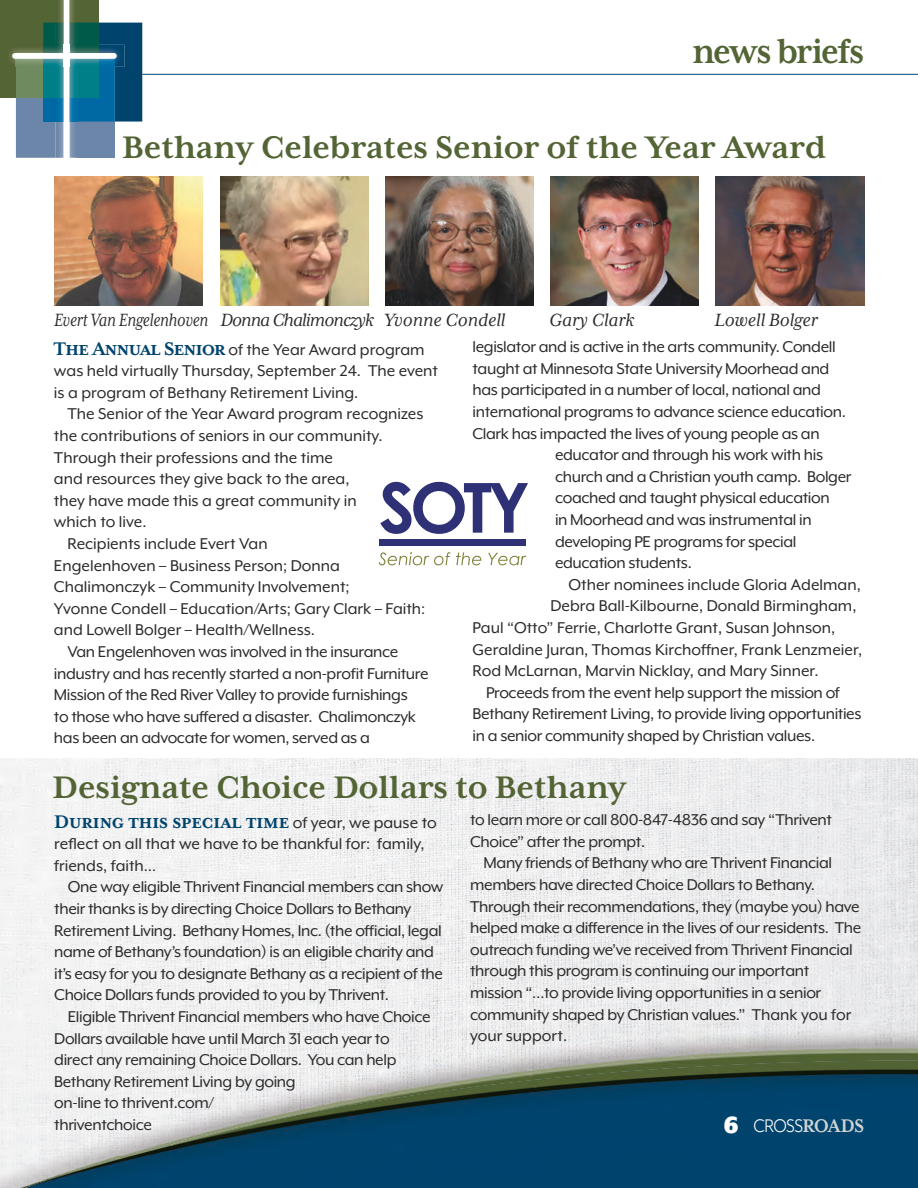
<style>
.page{position:relative;width:918px;height:1188px;background:#fff}
.page>*{position:absolute;margin:0;border:0;box-sizing:border-box;transform-origin:0 0}
.t1{font:700 39px "Mrs Eaves XL Serif OT";color:#536435;scale:.93 1}
.t2{font:700 35.85px "Mrs Eaves XL Serif OT";letter-spacing:.01em;color:#536435}
.t3{font:700 21px "Mrs Eaves XL Serif OT";color:#00446e}
.t4{font:21px "Mr Eaves XL Mod OT";letter-spacing:-.03em;color:#fff;scale:.93 1}
.t5{font:italic 20.4px "Mrs Eaves XL Serif OT";letter-spacing:-.01em;color:#2b292a;scale:.85 1}
.t6{font:italic 20.4px "Mrs Eaves XL Serif OT";letter-spacing:-.01em;color:#2b292a}
.t7{font:18px/21.6px "Mr Eaves XL Mod OT";letter-spacing:-.02em;color:#2b292a}
.t8{font:18px/21.6px "Mr Eaves XL Mod OT";color:#2b292a}
.s1{font-family:"Mrs Eaves XL Serif OT";font-weight:700;font-size:21px;color:#00446e}
.s2{font-family:"Mr Eaves XL Mod OT";font-weight:400;font-size:18px;color:#2b292a}
.s3{font-weight:900;font-size:27px}
.s4{font-family:"Mrs Eaves XL Serif OT";font-weight:700;color:#d2d3d5}
</style>
<div class="page">
<img style="left:0;top:758px;width:918px;height:263px">
<div style="left:0;top:1021px;width:348px;height:40px;background:#f1f1f2"></div>
<img style="left:348px;top:1021px;width:363px;height:40px">
<img style="left:711px;top:1021px;width:207px;height:40px">
<img style="left:0;top:1061px;width:918px;height:127px">
<div style="left:0;top:0;width:99px;height:98px;background:#536435"></div>
<img style="left:10px;top:49px;width:6px;height:18px">
<svg style="left:16px;top:0;width:126px;height:177px"></svg>
<img style="left:64px;top:45px;width:5px;height:22px">
<div style="left:15px;top:53px;width:99px;height:6px;background:#fff"></div>
<hr style="left:142px;top:74px;width:776px;height:1px;background:#00446e">
<img style="left:54px;top:177px;width:148px;height:129px">
<img style="left:220px;top:177px;width:148px;height:129px">
<img style="left:386px;top:177px;width:148px;height:129px">
<img style="left:551px;top:177px;width:148px;height:129px">
<img style="left:716px;top:177px;width:148px;height:129px">
<svg style="left:380px;top:482px;width:148px;height:52px"></svg>
<div style="left:379px;top:539px;width:146px;height:6px;background:#2f3176"></div>
<svg style="left:379px;top:552px;width:71px;height:13px"></svg>
<svg style="left:456px;top:552px;width:25px;height:13px"></svg>
<svg style="left:488px;top:553px;width:38px;height:12px"></svg>
<h1 class="t1" style="left:692px;top:39px;width:186px">news briefs</h1>
<h2 class="t2" style="left:122px;top:135px;width:706px">Bethany Celebrates Senior of the Year Award</h2>
<p class="t5" style="left:54px;top:313px;width:532px">Evert Van Engelenhoven Donna Chalimonczyk Yvonne Condell</p>
<p class="t6" style="left:549px;top:313px;width:87px">Gary Clark</p>
<p class="t6" style="left:714px;top:313px;width:105px">Lowell Bolger</p>
<p class="t8" style="left:54px;top:340px;width:386px"><span class="s1">The Annual Senior</span> of the Year Award program was held virtually Thursday, September 24. The event is a program of Bethany Retirement Living.</p>
<p class="t8" style="left:67px;top:405px;width:358px">The Senior of the Year Award program recognizes</p>
<p class="t8" style="left:54px;top:426px;width:330px">the contributions of seniors in our community.</p>
<p class="t8" style="left:54px;top:448px;width:281px">Through their professions and the time</p>
<p class="t8" style="left:54px;top:470px;width:297px">and resources they give back to the area,</p>
<p class="t8" style="left:54px;top:491px;width:304px">they have made this a great community in</p>
<p class="t8" style="left:54px;top:513px;width:94px">which to live.</p>
<p class="t8" style="left:67px;top:534px;width:202px">Recipients include Evert Van</p>
<p class="t8" style="left:54px;top:556px;width:287px">Engelenhoven – Business Person; Donna</p>
<p class="t8" style="left:54px;top:578px;width:297px">Chalimonczyk – Community Involvement;</p>
<p class="t8" style="left:54px;top:599px;width:373px">Yvonne Condell – Education/Arts; Gary Clark – Faith:</p>
<p class="t8" style="left:54px;top:621px;width:263px">and Lowell Bolger – Health/Wellness.</p>
<p class="t7" style="left:67px;top:642px;width:332px">Van Engelenhoven was involved in the insurance</p>
<p class="t7" style="left:54px;top:664px;width:376px">industry and has recently started a non-profit Furniture</p>
<p class="t7" style="left:54px;top:686px;width:355px">Mission of the Red River Valley to provide furnishings</p>
<p class="t7" style="left:54px;top:707px;width:363px">to those who have suffered a disaster. Chalimonczyk</p>
<p class="t7" style="left:54px;top:729px;width:317px">has been an advocate for women, served as a</p>
<p class="t7" style="left:472px;top:338px;width:365px">legislator and is active in the arts community. Condell</p>
<p class="t7" style="left:472px;top:359px;width:358px">taught at Minnesota State University Moorhead and</p>
<p class="t7" style="left:472px;top:381px;width:350px">has participated in a number of local, national and</p>
<p class="t7" style="left:472px;top:402px;width:375px">international programs to advance science education.</p>
<p class="t7" style="left:472px;top:424px;width:349px">Clark has impacted the lives of young people as an</p>
<p class="t7" style="left:555px;top:446px;width:270px">educator and through his work with his</p>
<p class="t7" style="left:555px;top:467px;width:298px">church and a Christian youth camp. Bolger</p>
<p class="t7" style="left:555px;top:489px;width:276px">coached and taught physical education</p>
<p class="t7" style="left:555px;top:510px;width:258px">in Moorhead and was instrumental in</p>
<p class="t7" style="left:555px;top:532px;width:243px">developing PE programs for special</p>
<p class="t7" style="left:555px;top:554px;width:138px">education students.</p>
<p class="t8" style="left:568px;top:575px;width:294px">Other nominees include Gloria Adelman,</p>
<p class="t8" style="left:550px;top:597px;width:307px">Debra Ball-Kilbourne, Donald Birmingham,</p>
<p class="t8" style="left:472px;top:618px;width:364px">Paul “Otto” Ferrie, Charlotte Grant, Susan Johnson,</p>
<p class="t8" style="left:472px;top:640px;width:391px">Geraldine Juran, Thomas Kirchoffner, Frank Lenzmeier,</p>
<p class="t8" style="left:472px;top:662px;width:348px">Rod McLarnan, Marvin Nicklay, and Mary Sinner.</p>
<p class="t7" style="left:486px;top:683px;width:355px">Proceeds from the event help support the mission of</p>
<p class="t7" style="left:472px;top:705px;width:390px">Bethany Retirement Living, to provide living opportunities</p>
<p class="t7" style="left:472px;top:726px;width:344px">in a senior community shaped by Christian values.</p>
<h2 class="t2" style="left:52px;top:775px;width:577px">Designate Choice Dollars to Bethany</h2>
<p class="t3" style="left:54px;top:814px;width:384px">During this special time <span class="s2">of year, we pause to</span></p>
<p class="t8" style="left:54px;top:835px;width:372px">reflect on all that we have to be thankful for: family, friends, faith…</p>
<p class="t7" style="left:54px;top:878px;width:391px;text-indent:14px">One way eligible Thrivent Financial members can show their thanks is by directing Choice Dollars to Bethany Retirement Living. Bethany Homes, Inc. (the official, legal name of Bethany’s foundation) is an eligible charity and it’s easy for you to designate Bethany as a recipient of the Choice Dollars funds provided to you by Thrivent.</p>
<p class="t7" style="left:54px;top:1007px;width:378px;text-indent:14px">Eligible Thrivent Financial members who have Choice Dollars available have until March 31 each year to direct any remaining Choice Dollars. You can help Bethany Retirement Living by going<br>on-line to thrivent.com/<br>thriventchoice</p>
<p class="t7" style="left:470px;top:811px;width:363px">to learn more or call 800-847-4836 and say “Thrivent<br>Choice” after the prompt.</p>
<p class="t7" style="left:470px;top:854px;width:393px;text-indent:14px">Many friends of Bethany who are Thrivent Financial members have directed Choice Dollars to Bethany.<br>Through their recommendations, they (maybe you) have helped make a difference in the lives of our residents. The outreach funding we’ve received from Thrivent Financial through this program is continuing our important mission “…to provide living opportunities in a senior community shaped by Christian values.” Thank you for your support.</p>
<p class="t4" style="left:724px;top:1119px;width:152px"><span class="s3">6</span> CROSS<span class="s4">ROADS</span></p>
</div>
